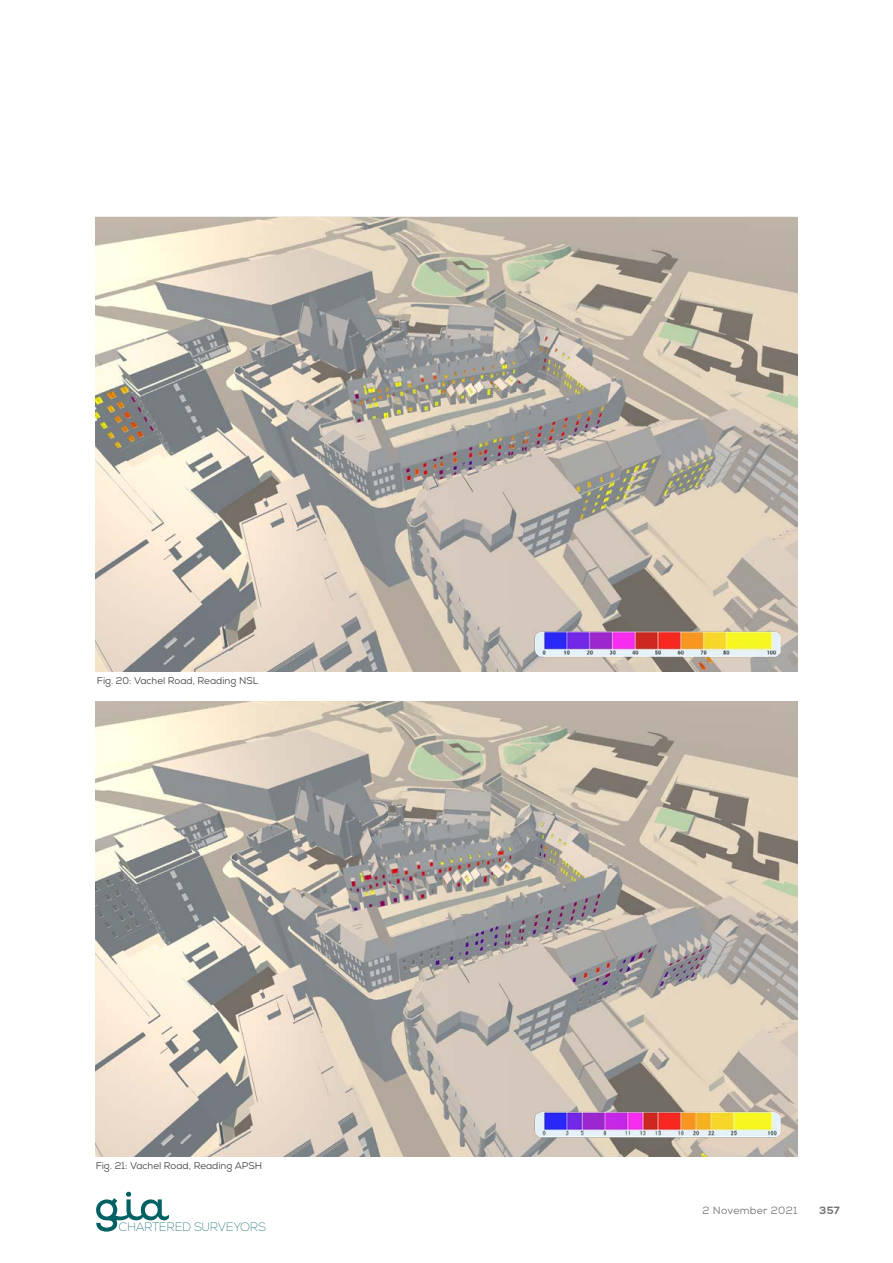
<style>
.page{position:relative;width:893px;height:1263px;background:#fff}
.page>*{position:absolute;margin:0;border:0;box-sizing:border-box;transform-origin:0 0}
.t1{font:100 12.15px "Nexa";letter-spacing:-.025em;color:#006063}
.t2{font:10.5px "Nexa";letter-spacing:.03em;color:#706f6f}
.t3{font:800 10.5px "Nexa";color:#706f6f}
.t4{font:9.75px "Nexa";color:#3c3c3b}
</style>
<div class="page">
<img style="left:96px;top:218px;width:701px;height:454px">
<img style="left:96px;top:702px;width:701px;height:455px">
<img style="left:534px;top:630px;width:248px;height:29px">
<img style="left:534px;top:1110px;width:248px;height:29px">
<svg style="left:96px;top:1191px;width:73px;height:40px"></svg>
<p class="t4" style="left:97px;top:674px;width:163px">Fig. 20: Vachel Road, Reading NSL</p>
<p class="t4" style="left:96px;top:1159px;width:168px">Fig. 21: Vachel Road, Reading APSH</p>
<p class="t1" style="left:119px;top:1220px;width:149px">CHARTERED SURVEYORS</p>
<p class="t2" style="left:702px;top:1203px;width:96px">2 November 2021</p>
<p class="t3" style="left:819px;top:1203px;width:22px">357</p>
<p class="t2" style="left:680px;top:1203px;width:118px">17 June 2021 (Draft 1)</p>
<p class="t3" style="left:825px;top:1203px;width:16px">29</p>
</div>
